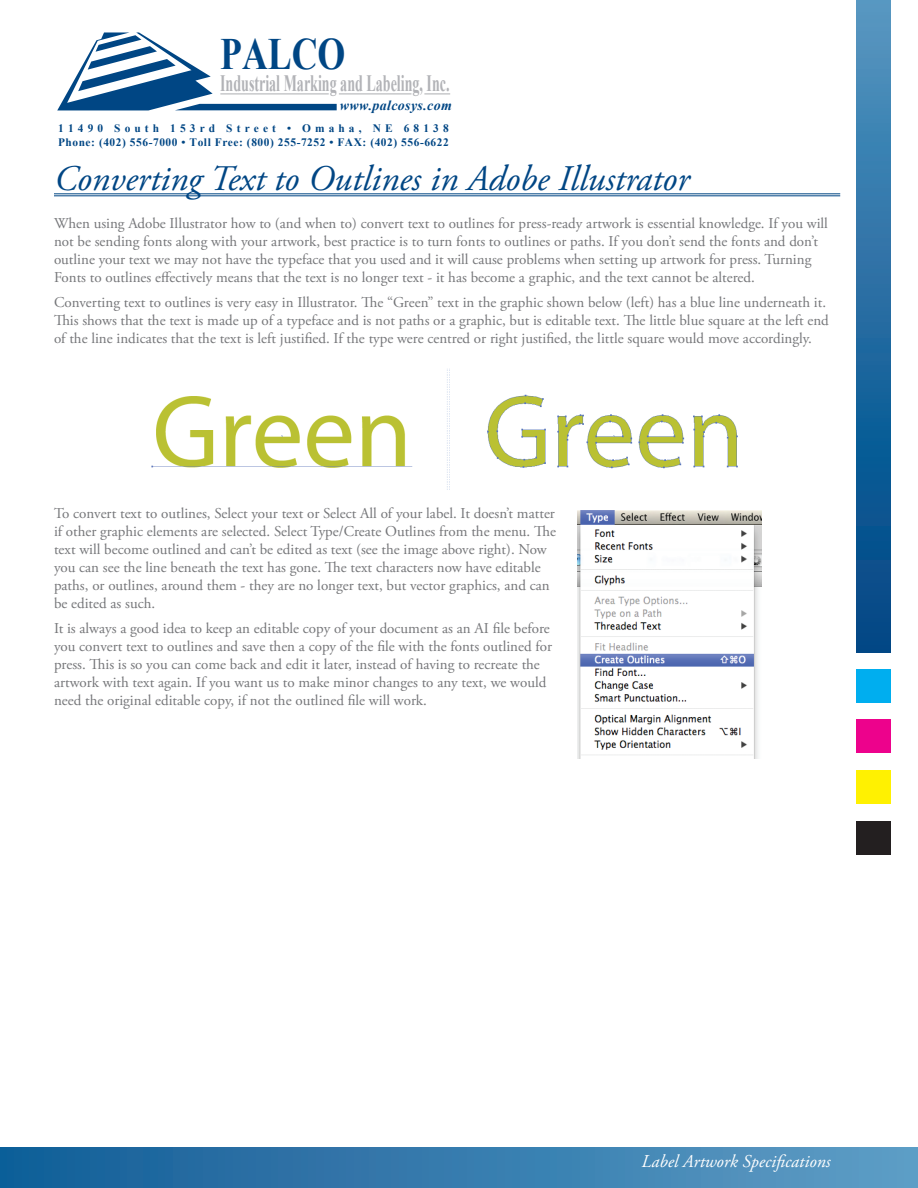
<style>
.page{position:relative;width:918px;height:1188px;background:#fff}
.page>*{position:absolute;margin:0;border:0;box-sizing:border-box;transform-origin:0 0}
.t1{font:700 44.85px "Times New Roman";color:#004684;scale:.8 1}
.t2{font:italic 36px "Adobe Garamond Pro";color:#004684}
.t3{font:700 23.4px "Times New Roman";color:#b2b3b7;scale:.6 1}
.t4{font:italic 18px "Adobe Garamond Pro";color:#fff}
.t5{font:15px/18px "Adobe Garamond Pro";color:#757679}
.t6{font:italic 700 13.95px "Times New Roman";letter-spacing:.025em;color:#004684}
.t7{font:700 11.4px/13.6px "Times New Roman";letter-spacing:.05em;color:#004684}
</style>
<div class="page">
<svg style="left:424px;top:93px;width:26px;height:1px"></svg>
<hr style="left:339px;top:93px;width:72px;height:1px;background:#b2b3b7">
<svg style="left:57px;top:32px;width:280px;height:78px"></svg>
<div style="left:856px;top:0;width:35px;height:652px;background:linear-gradient(to bottom,#5295c0,#004484)"></div>
<div style="left:856px;top:669px;width:35px;height:34px;background:#00aeef"></div>
<div style="left:856px;top:770px;width:35px;height:34px;background:#fff101"></div>
<div style="left:856px;top:720px;width:35px;height:33px;background:#ed028c"></div>
<div style="left:856px;top:821px;width:35px;height:34px;background:#231f20"></div>
<div style="left:0;top:1148px;width:918px;height:40px;background:linear-gradient(to right,#125d97,#5e9dc5)"></div>
<hr style="left:54px;top:193px;width:786px;height:1px;background:#004684">
<hr style="left:54px;top:195px;width:786px;height:1px;background:#004684">
<img style="left:578px;top:511px;width:183px;height:247px">
<img style="left:151px;top:368px;width:587px;height:122px">
<h1 class="t1" style="left:220px;top:23px;width:158px">PALCO</h1>
<h3 class="t3" style="left:220px;top:67px;width:384px">Industrial Marking and Labeling, Inc.</h3>
<p class="t7" style="left:58px;top:121px;width:392px">11490 South 153rd Street • Omaha, NE 68138<br>Phone: (402) 556-7000 • Toll Free: (800) 255-7252 • FAX: (402) 556-6622</p>
<p class="t6" style="left:340px;top:96px;width:114px">www.palcosys.com</p>
<h2 class="t2" style="left:54px;top:157px;width:637px">Converting Text to Outlines in Adobe Illustrator</h2>
<p class="t5" style="left:54px;top:215px;width:775px">When using Adobe Illustrator how to (and when to) convert text to outlines for press-ready artwork is essential knowledge. If you will not be sending fonts along with your artwork, best practice is to turn fonts to outlines or paths. If you don’t send the fonts and don’t outline your text we may not have the typeface that you used and it will cause problems when setting up artwork for press. Turning Fonts to outlines effectively means that the text is no longer text - it has become a graphic, and the text cannot be altered.</p>
<p class="t5" style="left:54px;top:293px;width:776px">Converting text to outlines is very easy in Illustrator. The “Green” text in the graphic shown below (left) has a blue line underneath it.<br>This shows that the text is made up of a typeface and is not paths or a graphic, but is editable text. The little blue square at the left end of the line indicates that the text is left justified. If the type were centred or right justified, the little square would move accordingly.</p>
<p class="t5" style="left:54px;top:505px;width:504px">To convert text to outlines, Select your text or Select All of your label. It doesn’t matter if other graphic elements are selected. Select Type/Create Outlines from the menu. The text will become outlined and can’t be edited as text (see the image above right). Now you can see the line beneath the text has gone. The text characters now have editable paths, or outlines, around them - they are no longer text, but vector graphics, and can be edited as such.</p>
<p class="t5" style="left:54px;top:620px;width:500px">It is always a good idea to keep an editable copy of your document as an AI file before you convert text to outlines and save then a copy of the file with the fonts outlined for press. This is so you can come back and edit it later, instead of having to recreate the artwork with text again. If you want us to make minor changes to any text, we would need the original editable copy, if not the outlined file will work.</p>
<p class="t4" style="left:642px;top:1150px;width:190px">Label Artwork Specifications</p>
</div>
